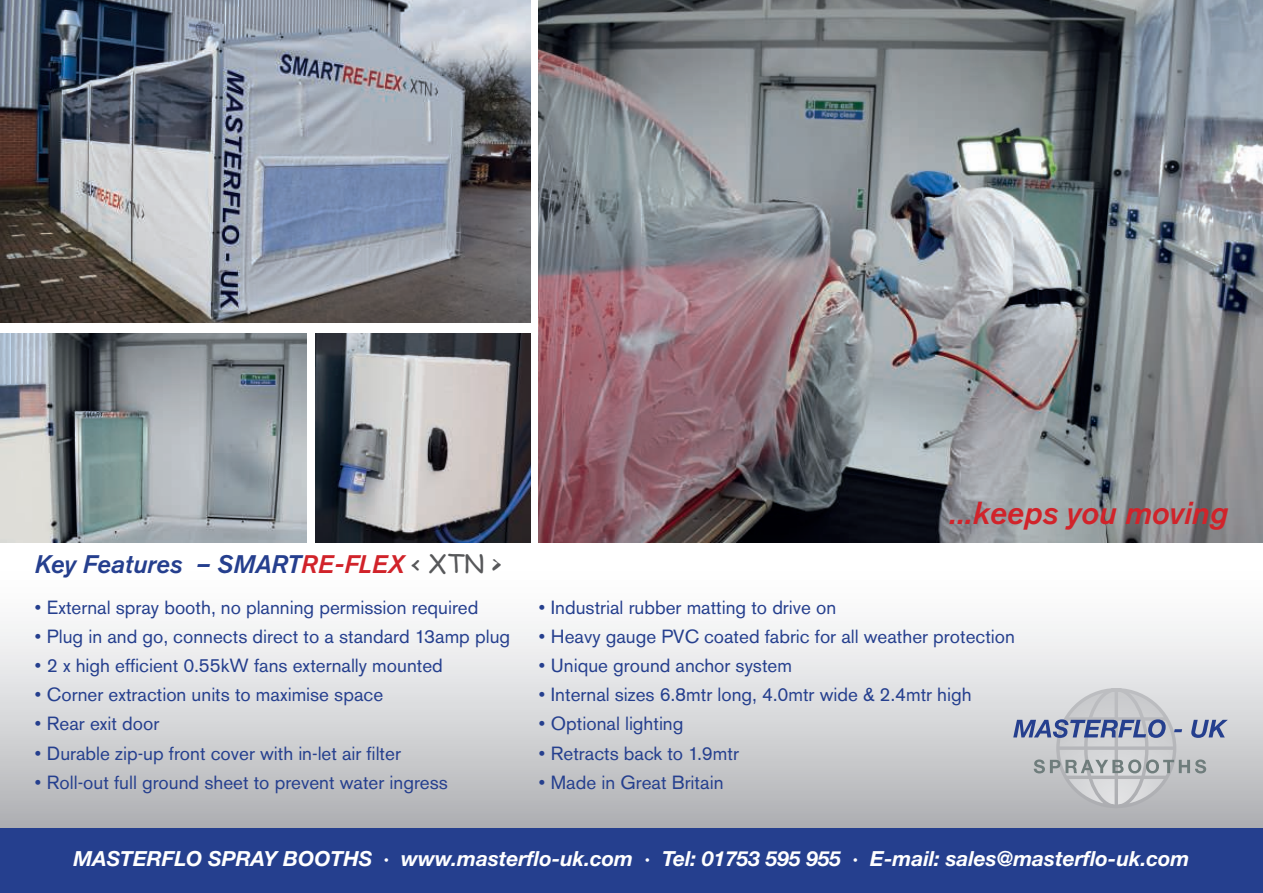
<style>
.page{position:relative;width:1263px;height:893px;background:#fff}
.page>*{position:absolute;margin:0;border:0;box-sizing:border-box;transform-origin:0 0}
.t1{font:italic 500 31.5px "Akzidenz Grotesk BQ";color:#d1232a}
.t2{font:italic 500 25.2px "Akzidenz Grotesk BQ";color:#253f8e}
.t3{font:italic 700 20.85px "Helvetica Neue";color:#fff}
.t4{font:18.9px "Akzidenz Grotesk BQ";color:#253f8e}
.s1{color:#d1232a}
.s2{font-family:"Comic Sans MS";font-weight:400;font-style:normal;color:#57585a}
</style>
<div class="page">
<div style="left:0;top:562px;width:1263px;height:273px;background:linear-gradient(to bottom,#fff,#afb1b4)"></div>
<img style="left:539px;top:0;width:724px;height:542px">
<img style="left:316px;top:334px;width:214px;height:208px">
<img style="left:0;top:334px;width:306px;height:208px">
<img style="left:0;top:0;width:530px;height:323px">
<div style="left:0;top:828px;width:1263px;height:65px;background:#253f8e"></div>
<svg style="left:1013px;top:687px;width:215px;height:123px"></svg>
<h2 class="t2" style="left:35px;top:555px;width:468px">Key Features – SMART<span class="s1">RE-FLEX</span> <span class="s2">&lt; XTN &gt;</span></h2>
<p class="t4" style="left:35px;top:600px;width:445px">• External spray booth, no planning permission required</p>
<p class="t4" style="left:35px;top:629px;width:477px">• Plug in and go, connects direct to a standard 13amp plug</p>
<p class="t4" style="left:35px;top:658px;width:409px">• 2 x high efficient 0.55kW fans externally mounted</p>
<p class="t4" style="left:35px;top:688px;width:350px">• Corner extraction units to maximise space</p>
<p class="t4" style="left:35px;top:717px;width:126px">• Rear exit door</p>
<p class="t4" style="left:35px;top:746px;width:367px">• Durable zip-up front cover with in-let air filter</p>
<p class="t4" style="left:35px;top:775px;width:414px">• Roll-out full ground sheet to prevent water ingress</p>
<h1 class="t1" style="left:949px;top:501px;width:280px">...keeps you moving</h1>
<p class="t4" style="left:539px;top:600px;width:299px">• Industrial rubber matting to drive on</p>
<p class="t4" style="left:539px;top:629px;width:478px">• Heavy gauge PVC coated fabric for all weather protection</p>
<p class="t4" style="left:539px;top:659px;width:255px">• Unique ground anchor system</p>
<p class="t4" style="left:539px;top:688px;width:434px">• Internal sizes 6.8mtr long, 4.0mtr wide &amp; 2.4mtr high</p>
<p class="t4" style="left:539px;top:717px;width:146px">• Optional lighting</p>
<p class="t4" style="left:539px;top:746px;width:202px">• Retracts back to 1.9mtr</p>
<p class="t4" style="left:539px;top:775px;width:186px">• Made in Great Britain</p>
<p class="t3" style="left:74px;top:847px;width:1117px">MASTERFLO SPRAY BOOTHS · www.masterflo-uk.com · Tel: 01753 595 955 · E-mail: sales@masterflo-uk.com</p>
</div>
